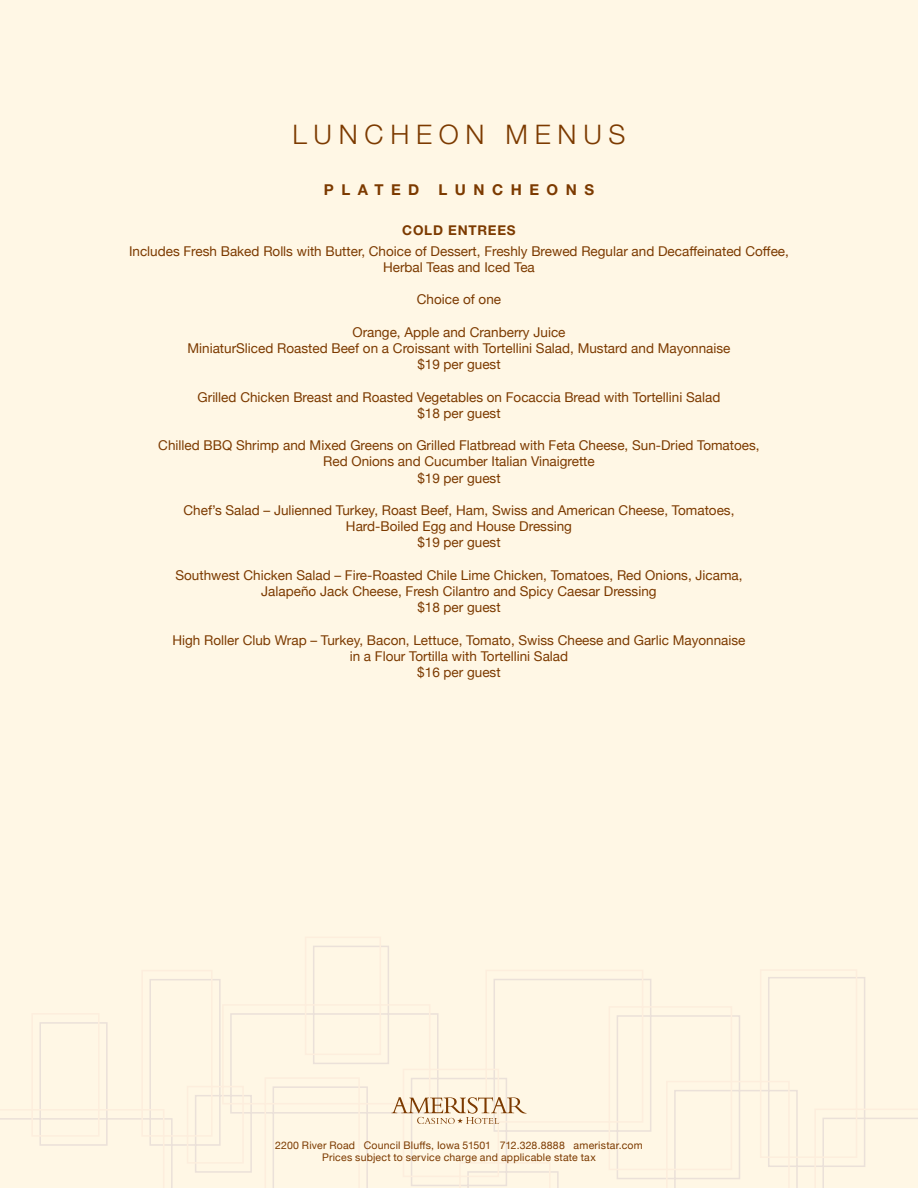
<style>
.page{position:relative;width:918px;height:1188px;background:#fff7e5}
.page>*{position:absolute;margin:0;border:0;box-sizing:border-box;transform-origin:0 0}
.t1{font:300 27px "Helvetica Neue";letter-spacing:.25em;color:#7c3a00}
.t2{font:700 15px "Helvetica Neue";letter-spacing:.5em;color:#7c3a00}
.t3{font:13.5px/16.2px "Helvetica Neue";color:#7c3a00;text-align:center}
.t4{font:700 13.5px "Helvetica Neue";letter-spacing:.055em;color:#7c3a00}
.t5{font:13.5px "Helvetica Neue";color:#7b3900}
.t6{font:10.5px/12px "Helvetica Neue";letter-spacing:.02em;color:#7c3a00;text-align:center}
</style>
<div class="page">
<svg style="left:0;top:946px;width:918px;height:242px"></svg>
<svg style="left:391px;top:1097px;width:136px;height:27px"></svg>
<h1 class="t1" style="left:292px;top:118px;width:335px">LUNCHEON MENUS</h1>
<p class="t2" style="left:324px;top:180px;width:97px">PLATED</p>
<p class="t2" style="left:439px;top:180px;width:157px">LUNCHEONS</p>
<p class="t4" style="left:402px;top:222px;width:115px">COLD ENTREES</p>
<p class="t3" style="left:129px;top:242px;width:661px">Includes Fresh Baked Rolls with Butter, Choice of Dessert, Freshly Brewed Regular and Decaffeinated Coffee,<br>Herbal Teas and Iced Tea</p>
<p class="t5" style="left:417px;top:288px;width:86px">Choice of one</p>
<p class="t3" style="left:187px;top:323px;width:545px">Orange, Apple and Cranberry Juice<br>MiniaturSliced Roasted Beef on a Croissant with Tortellini Salad, Mustard and Mayonnaise $19 per guest</p>
<p class="t3" style="left:198px;top:388px;width:524px">Grilled Chicken Breast and Roasted Vegetables on Focaccia Bread with Tortellini Salad $18 per guest</p>
<p class="t3" style="left:158px;top:436px;width:603px">Chilled BBQ Shrimp and Mixed Greens on Grilled Flatbread with Feta Cheese, Sun-Dried Tomatoes,<br>Red Onions and Cucumber Italian Vinaigrette<br>$19 per guest</p>
<p class="t3" style="left:184px;top:501px;width:552px">Chef’s Salad – Julienned Turkey, Roast Beef, Ham, Swiss and American Cheese, Tomatoes,<br>Hard-Boiled Egg and House Dressing<br>$19 per guest</p>
<p class="t3" style="left:175px;top:566px;width:569px">Southwest Chicken Salad – Fire-Roasted Chile Lime Chicken, Tomatoes, Red Onions, Jicama,<br>Jalapeño Jack Cheese, Fresh Cilantro and Spicy Caesar Dressing<br>$18 per guest</p>
<p class="t3" style="left:172px;top:631px;width:575px">High Roller Club Wrap – Turkey, Bacon, Lettuce, Tomato, Swiss Cheese and Garlic Mayonnaise in a Flour Tortilla with Tortellini Salad<br>$16 per guest</p>
<p class="t6" style="left:275px;top:1139px;width:369px">2200 River Road Council Bluffs, Iowa 51501 712.328.8888 ameristar.com<br>Prices subject to service charge and applicable state tax</p>
</div>
